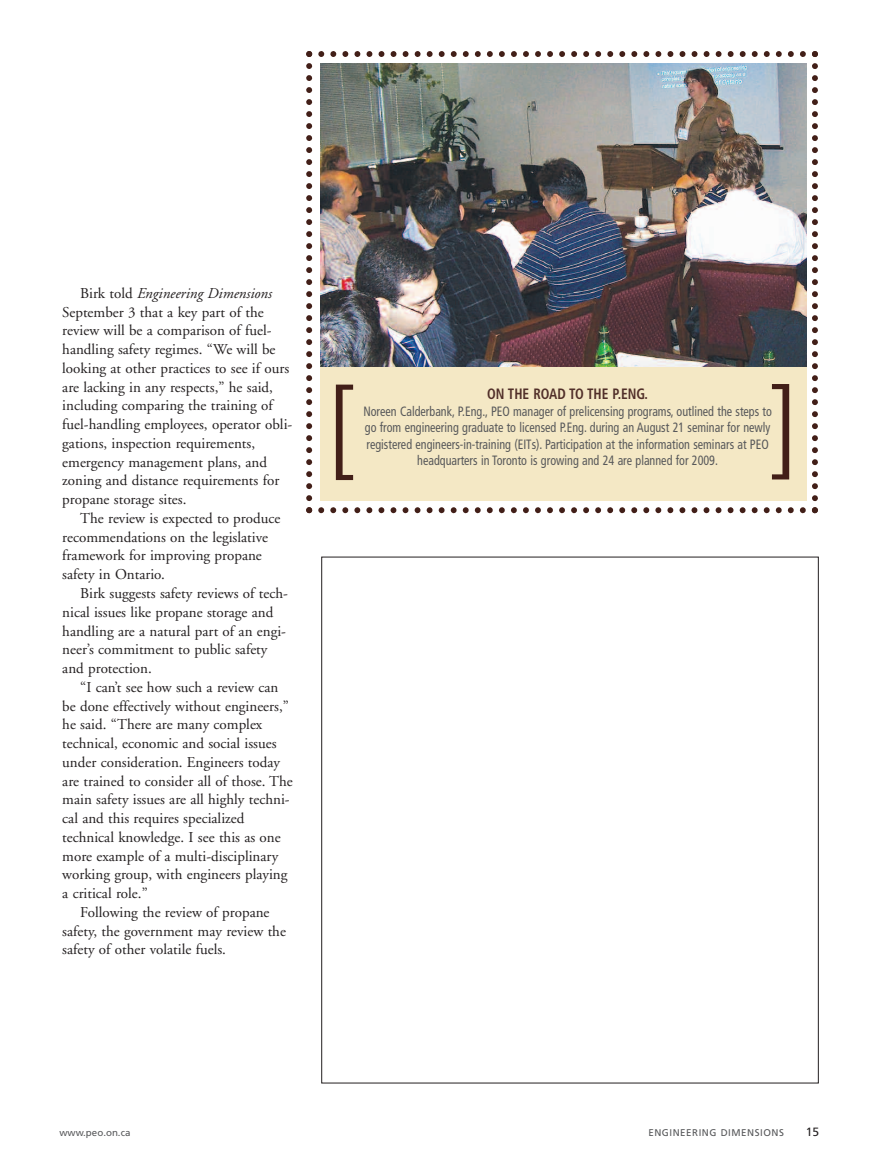
<style>
.page{position:relative;width:878px;height:1175px;background:#fff}
.page>*{position:absolute;margin:0;border:0;box-sizing:border-box;transform-origin:0 0}
.t1{font:300 106.5px "Frutiger";color:#421f18}
.t2{font:15px/18.8px "Adobe Garamond";color:#231f20}
.t3{font:700 condensed 15px "Frutiger";color:#512f29;scale:.89 1}
.t4{font:condensed 13.5px/16.5px "Frutiger";color:#57585a;text-align:center;scale:.9 1}
.t5{font:12px "Frutiger";color:#231f20}
.t6{font:9.75px "Frutiger";letter-spacing:.055em;color:#57585a}
.t7{font:9.75px "Frutiger";color:#57585a}
.s1{font-style:italic}
</style>
<div class="page">
<svg style="left:306px;top:51px;width:512px;height:462px"></svg>
<img style="left:320px;top:63px;width:486px;height:304px">
<p class="t2" style="left:62px;top:285px;width:231px;text-indent:18px">Birk told <span class="s1">Engineering Dimensions </span>September 3 that a key part of the review will be a comparison of fuel&shy;handling safety regimes. “We will be looking at other practices to see if ours are lacking in any respects,” he said, including comparing the training of fuel-handling employees, operator obli&shy;gations, inspection requirements, emergency management plans, and zoning and distance requirements for propane storage sites.</p>
<p class="t2" style="left:62px;top:510px;width:219px;text-indent:18px">The review is expected to produce recommendations on the legislative framework for improving propane safety in Ontario.</p>
<p class="t2" style="left:62px;top:585px;width:227px;text-indent:18px">Birk suggests safety reviews of tech&shy;nical issues like propane storage and handling are a natural part of an engi&shy;neer’s commitment to public safety and protection.</p>
<p class="t2" style="left:80px;top:679px;width:199px">“I can’t see how such a review can</p>
<p class="t2" style="left:62px;top:697px;width:228px">be done effectively without engineers,”</p>
<p class="t2" style="left:62px;top:716px;width:202px">he said. “There are many complex</p>
<p class="t2" style="left:62px;top:735px;width:216px">technical, economic and social issues</p>
<p class="t2" style="left:62px;top:754px;width:219px">under consideration. Engineers today</p>
<p class="t2" style="left:62px;top:772px;width:232px">are trained to consider all of those. The</p>
<p class="t2" style="left:62px;top:791px;width:229px">main safety issues are all highly techni-</p>
<p class="t2" style="left:62px;top:810px;width:183px">cal and this requires specialized</p>
<p class="t2" style="left:62px;top:829px;width:220px">technical knowledge. I see this as one</p>
<p class="t2" style="left:62px;top:847px;width:217px">more example of a multi-disciplinary</p>
<p class="t2" style="left:62px;top:866px;width:227px">working group, with engineers playing</p>
<p class="t2" style="left:62px;top:885px;width:87px">a critical role.”</p>
<p class="t2" style="left:80px;top:904px;width:191px">Following the review of propane</p>
<p class="t2" style="left:62px;top:922px;width:225px">safety, the government may review the</p>
<p class="t2" style="left:62px;top:941px;width:165px">safety of other volatile fuels.</p>
<h1 class="t1" style="left:328px;top:385px;width:31px">[</h1>
<h1 class="t1" style="left:766px;top:385px;width:31px">]</h1>
<p class="t3" style="left:487px;top:388px;width:182px">ON THE ROAD TO THE P.ENG.</p>
<p class="t4" style="left:363px;top:404px;width:455px">Noreen Calderbank, P.Eng., PEO manager of prelicensing programs, outlined the steps to go from engineering graduate to licensed P.Eng. during an August 21 seminar for newly registered engineers-in-training (EITs). Participation at the information seminars at PEO headquarters in Toronto is growing and 24 are planned for 2009.</p>
<p class="t7" style="left:59px;top:1128px;width:72px">www.peo.on.ca</p>
<p class="t6" style="left:648px;top:1128px;width:137px">ENGINEERING DIMENSIONS</p>
<p class="t5" style="left:805px;top:1126px;width:15px">15</p>
</div>
